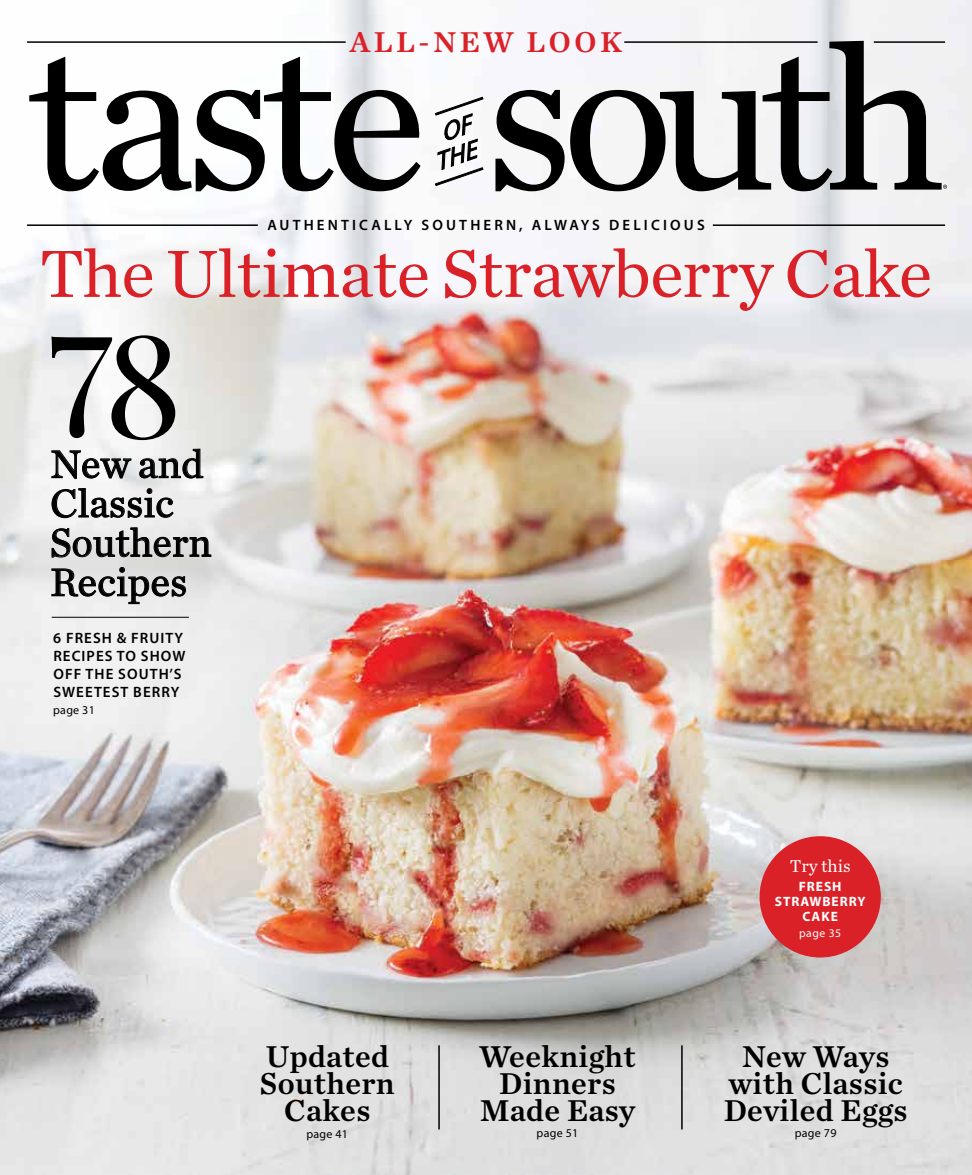
<style>
.page{position:relative;width:972px;height:1175px;background:#fff}
.page>*{position:absolute;margin:0;border:0;box-sizing:border-box;transform-origin:0 0}
.t1{font:152.1px "Playfair Display";color:#000;scale:1.08 1}
.t2{font:69.75px "Chronicle Text G1";letter-spacing:-.01em;color:#da2128}
.t3{font:40.8px/39.3px "Chronicle Text G1";color:#000}
.t4{font:31.5px/27px "Chronicle Text G1 Semi";letter-spacing:.01em;color:#000;text-align:center}
.t5{font:30px "Chronicle Text G1 Semi";letter-spacing:.12em;color:#da2128}
.t6{font:18px "Chronicle Text G1";color:#fff}
.t7{font:600 15px/18px "Myriad Pro";letter-spacing:.07em;color:#000}
.t8{font:600 15px "Myriad Pro";letter-spacing:.21em;color:#000}
.t9{font:700 13.5px/14.9px "Myriad Pro";letter-spacing:.07em;color:#fff;text-align:center}
.t10{font:12px "Myriad Pro";letter-spacing:.02em;color:#000}
.t11{font:11.7px "Myriad Pro";letter-spacing:.04em;color:#fff}
</style>
<div class="page">
<img style="left:0;top:0;width:972px;height:1174px">
<hr style="left:27px;top:224px;width:231px;height:2px;background:#000">
<hr style="left:713px;top:224px;width:232px;height:2px;background:#000">
<svg style="left:29px;top:57px;width:392px;height:134px"></svg>
<svg style="left:495px;top:41px;width:447px;height:150px;fill:#f1f1f3"></svg>
<svg style="left:435px;top:97px;width:48px;height:89px"></svg>
<hr style="left:27px;top:41px;width:319px;height:2px;background:#000">
<hr style="left:624px;top:41px;width:194px;height:2px;background:#000">
<hr style="left:874px;top:41px;width:71px;height:2px;background:#000">
<svg style="left:943px;top:185px;width:4px;height:4px"></svg>
<hr style="left:438px;top:1045px;width:2px;height:84px;background:#000">
<hr style="left:681px;top:1045px;width:2px;height:84px;background:#000">
<svg style="left:52px;top:450px;width:79px;height:28px"></svg>
<svg style="left:140px;top:449px;width:63px;height:29px"></svg>
<svg style="left:52px;top:488px;width:121px;height:30px"></svg>
<svg style="left:52px;top:528px;width:159px;height:29px;background:#b7b7b7"></svg>
<svg style="left:52px;top:567px;width:134px;height:37px;background:#c0c0c0"></svg>
<hr style="left:52px;top:617px;width:137px;height:1px;background:#000">
<div style="left:760px;top:836px;width:121px;height:121px;background:#da2128;border-radius:50%"></div>
<p class="t5" style="left:350px;top:19px;width:274px">ALL-NEW LOOK</p>
<p class="t8" style="left:267px;top:215px;width:439px">AUTHENTICALLY SOUTHERN, ALWAYS DELICIOUS</p>
<h2 class="t2" style="left:39px;top:221px;width:895px">The Ultimate Strawberry Cake</h2>
<h1 class="t1" style="left:47px;top:263px;width:127px">7<sub>8</sub></h1>
<p class="t3" style="left:50px;top:442px;width:163px">New and<br>Classic<br>Southern<br>Recipes</p>
<p class="t7" style="left:53px;top:628px;width:134px">6 FRESH &amp; FRUITY<br>RECIPES TO SHOW<br>OFF THE SOUTH’S<br>SWEETEST BERRY</p>
<p class="t10" style="left:53px;top:702px;width:43px">page 31</p>
<p class="t4" style="left:260px;top:1041px;width:136px">Updated<br>Southern<br>Cakes</p>
<p class="t10" style="left:307px;top:1126px;width:43px">page 41</p>
<p class="t4" style="left:479px;top:1041px;width:158px">Weeknight<br>Dinners<br>Made Easy</p>
<p class="t10" style="left:537px;top:1125px;width:43px">page 51</p>
<p class="t6" style="left:790px;top:852px;width:62px">Try this</p>
<p class="t9" style="left:775px;top:878px;width:92px">FRESH<br>STRAWBERRY<br>CAKE</p>
<p class="t11" style="left:799px;top:926px;width:44px">page 35</p>
<p class="t4" style="left:724px;top:1041px;width:186px">New Ways with Classic<br>Deviled Eggs</p>
<p class="t10" style="left:795px;top:1125px;width:43px">page 79</p>
</div>
